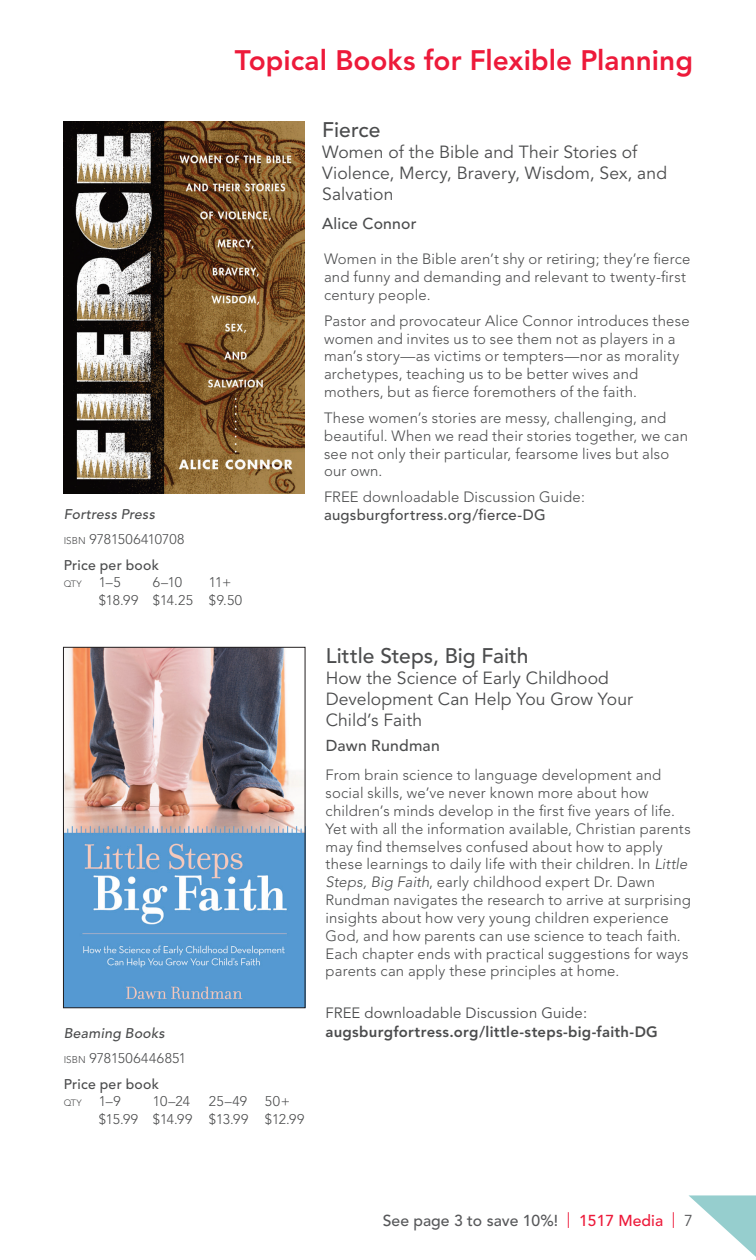
<style>
.page{position:relative;width:756px;height:1260px;background:#fff}
.page>*{position:absolute;margin:0;border:0;box-sizing:border-box;transform-origin:0 0}
.t1{font:800 28px "Avenir";color:#ed1a3a}
.t2{font:500 21px "Avenir";color:#4b4c4d}
.t3{font:17.5px/21px "Avenir";letter-spacing:.005em;color:#4b4c4d}
.t4{font:500 15.75px "Avenir";color:#57585a}
.t5{font:500 15.75px "Avenir";letter-spacing:.015em;color:#4b4c4d}
.t6{font:300 14.88px/17.8px "Avenir";letter-spacing:.015em;color:#4b4c4d}
.t7{font:800 14.88px "Avenir";letter-spacing:.02em;color:#4b4c4d}
.t8{font:14.88px "Avenir";letter-spacing:.015em;color:#4b4c4d}
.t9{font:500 14.88px "Avenir";letter-spacing:.02em;color:#4b4c4d}
.t10{font:300 14px/26.2px "Avenir";letter-spacing:.01em;color:#4b4c4d}
.t11{font:300 14px/17.5px "Avenir";letter-spacing:-.005em;color:#4b4c4d}
.t12{font:300 14px/17.5px "Avenir";letter-spacing:.03em;color:#4b4c4d}
.t13{font:italic 500 14px "Avenir";letter-spacing:.02em;color:#4b4c4d}
.t14{font:300 9.1px "Avenir";letter-spacing:-.005em;color:#4b4c4d}
.s1{font-size:9.8px}
.s2{font-weight:500}
.s3{font-size:14px}
.s4{font-style:italic}
.s5{font-weight:400;color:#ed1a3a}
.s6{color:#ed1a3a}
.s7{font-weight:400}
</style>
<div class="page">
<svg style="left:689px;top:1195px;width:67px;height:62px"></svg>
<img style="left:64px;top:121px;width:240px;height:372px">
<img style="left:65px;top:649px;width:238px;height:357px">
<div style="left:63px;top:647px;width:242px;height:361px;border:1px solid #231f20"></div>
<h1 class="t1" style="left:235px;top:44px;width:460px">Topical Books for Flexible Planning</h1>
<h2 class="t2" style="left:322px;top:118px;width:60px">Fierce</h2>
<p class="t3" style="left:322px;top:142px;width:346px">Women of the Bible and Their Stories of<br>Violence, Mercy, Bravery, Wisdom, Sex, and<br>Salvation</p>
<p class="t5" style="left:322px;top:214px;width:96px">Alice Connor</p>
<p class="t6" style="left:324px;top:250px;width:368px">Women in the Bible aren’t shy or retiring; they’re fierce and funny and demanding and relevant to twenty-first century people.</p>
<p class="t6" style="left:324px;top:312px;width:367px">Pastor and provocateur Alice Connor introduces these women and invites us to see them not as players in a man’s story—as victims or tempters—nor as morality archetypes, teaching us to be better wives and mothers, but as fierce foremothers of the faith.</p>
<p class="t6" style="left:324px;top:409px;width:365px">These women’s stories are messy, challenging, and beautiful. When we read their stories together, we can see not only their particular, fearsome lives but also our own.</p>
<p class="t6" style="left:324px;top:488px;width:262px">FREE downloadable Discussion Guide:</p>
<p class="t13" style="left:64px;top:506px;width:93px">Fortress Press</p>
<p class="t9" style="left:324px;top:506px;width:223px">augsburgfortress.org/fierce-DG</p>
<p class="t10" style="left:64px;top:526px;width:122px"><span class="s1">ISBN</span> 9781506410708<br><span class="s2">Price per book</span></p>
<p class="t14" style="left:64px;top:579px;width:59px">QTY <span class="s3">1–5</span></p>
<p class="t11" style="left:153px;top:574px;width:31px">6–10</p>
<p class="t11" style="left:99px;top:574px;width:145px;text-indent:110px">11+ $18.99 $14.25 $9.50</p>
<h2 class="t2" style="left:326px;top:643px;width:204px">Little Steps, Big Faith</h2>
<p class="t3" style="left:326px;top:668px;width:309px">How the Science of Early Childhood<br>Development Can Help You Grow Your<br>Child’s Faith</p>
<p class="t5" style="left:326px;top:736px;width:116px">Dawn Rundman</p>
<p class="t6" style="left:326px;top:766px;width:367px">From brain science to language development and social skills, we’ve never known more about how children’s minds develop in the first five years of life.<br>Yet with all the information available, Christian parents may find themselves confused about how to apply these learnings to daily life with their children. In <span class="s4">Little Steps, Big Faith</span>, early childhood expert Dr. Dawn Rundman navigates the research to arrive at surprising insights about how very young children experience God, and how parents can use science to teach faith.<br>Each chapter ends with practical suggestions for ways parents can apply these principles at home.</p>
<p class="t8" style="left:326px;top:1004px;width:263px">FREE downloadable Discussion Guide:</p>
<p class="t13" style="left:64px;top:1025px;width:103px">Beaming Books</p>
<p class="t7" style="left:326px;top:1023px;width:334px">augsburgfortress.org/little-steps-big-faith-DG</p>
<p class="t10" style="left:64px;top:1045px;width:124px"><span class="s1">ISBN</span> 9781506446851<br><span class="s2">Price per book</span></p>
<p class="t14" style="left:64px;top:1098px;width:58px">QTY <span class="s3">1–9</span></p>
<p class="t11" style="left:153px;top:1093px;width:39px">10–24</p>
<p class="t11" style="left:209px;top:1093px;width:40px">25–49</p>
<p class="t12" style="left:99px;top:1093px;width:207px;text-indent:166px">50+ $15.99 $14.99 $13.99 $12.99</p>
<p class="t4" style="left:383px;top:1212px;width:312px">See page 3 to save 10%! <span class="s5">|</span> <span class="s6">1517 Media</span> <span class="s5">|</span> <span class="s7">7</span></p>
</div>
